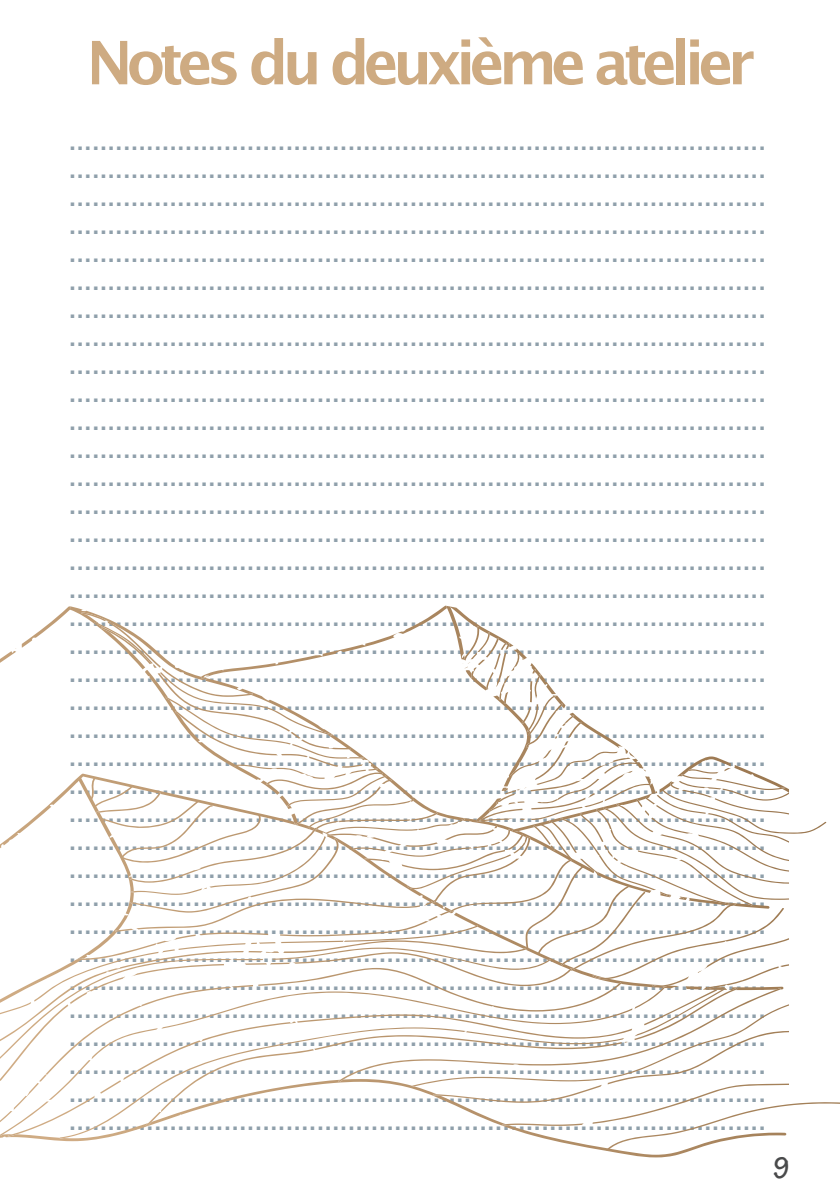
<style>
.page{position:relative;width:840px;height:1191px;background:#fff}
.page>*{position:absolute;margin:0;border:0;box-sizing:border-box;transform-origin:0 0}
.t1{font:700 60px "Lucida Grande";letter-spacing:-.1em;color:#ceab82}
.t2{font:700 condensed 32px "Tekton Pro";color:#494a4b}
.t3{font:28px/28px "Lucida Grande";color:rgb(42 74 95/.53);text-align:justify}
</style>
<div class="page">
<img style="left:381px;top:794px;width:388px;height:114px">
<img style="left:512px;top:756px;width:244px;height:76px">
<img style="left:233px;top:663px;width:422px;height:131px">
<img style="left:446px;top:606px;width:84px;height:216px">
<img style="left:333px;top:647px;width:18px;height:49px">
<img style="left:81px;top:612px;width:33px;height:12px">
<img style="left:218px;top:711px;width:155px;height:56px">
<img style="left:266px;top:772px;width:116px;height:17px">
<img style="left:295px;top:779px;width:96px;height:45px">
<img style="left:328px;top:825px;width:169px;height:21px">
<img style="left:316px;top:812px;width:121px;height:18px">
<img style="left:364px;top:834px;width:159px;height:36px">
<img style="left:434px;top:837px;width:96px;height:65px">
<img style="left:449px;top:859px;width:100px;height:53px">
<img style="left:525px;top:865px;width:35px;height:82px">
<img style="left:537px;top:886px;width:24px;height:61px">
<img style="left:561px;top:899px;width:18px;height:39px">
<img style="left:570px;top:904px;width:163px;height:64px">
<img style="left:592px;top:908px;width:191px;height:68px">
<img style="left:651px;top:938px;width:137px;height:49px">
<img style="left:706px;top:964px;width:82px;height:24px">
<img style="left:463px;top:626px;width:16px;height:34px">
<img style="left:471px;top:638px;width:27px;height:40px">
<img style="left:506px;top:643px;width:3px;height:10px">
<img style="left:504px;top:658px;width:20px;height:46px">
<img style="left:521px;top:669px;width:14px;height:46px">
<img style="left:556px;top:703px;width:6px;height:12px">
<img style="left:503px;top:722px;width:78px;height:35px">
<img style="left:479px;top:771px;width:10px;height:50px">
<img style="left:0;top:968px;width:621px;height:179px">
<img style="left:118px;top:898px;width:317px;height:27px">
<img style="left:130px;top:838px;width:208px;height:74px">
<img style="left:129px;top:828px;width:187px;height:54px">
<img style="left:121px;top:815px;width:139px;height:47px">
<img style="left:90px;top:777px;width:6px;height:23px">
<img style="left:95px;top:786px;width:37px;height:20px">
<img style="left:101px;top:801px;width:97px;height:27px">
<img style="left:121px;top:805px;width:92px;height:53px">
<img style="left:96px;top:792px;width:64px;height:21px">
<img style="left:606px;top:1102px;width:233px;height:48px">
<img style="left:539px;top:824px;width:10px;height:36px">
<img style="left:533px;top:825px;width:16px;height:25px">
<img style="left:549px;top:821px;width:11px;height:53px">
<img style="left:560px;top:821px;width:19px;height:78px">
<img style="left:579px;top:821px;width:16px;height:84px">
<img style="left:595px;top:821px;width:157px;height:85px">
<img style="left:602px;top:821px;width:186px;height:79px">
<img style="left:616px;top:821px;width:172px;height:62px">
<img style="left:636px;top:821px;width:152px;height:50px">
<img style="left:645px;top:797px;width:143px;height:64px">
<img style="left:656px;top:795px;width:132px;height:47px">
<img style="left:661px;top:789px;width:164px;height:44px">
<img style="left:670px;top:782px;width:118px;height:32px">
<img style="left:678px;top:781px;width:110px;height:19px">
<img style="left:680px;top:774px;width:104px;height:16px">
<img style="left:688px;top:768px;width:42px;height:5px">
<img style="left:60px;top:988px;width:665px;height:150px">
<img style="left:0;top:947px;width:550px;height:160px">
<img style="left:0;top:925px;width:478px;height:121px">
<img style="left:131px;top:833px;width:196px;height:62px">
<img style="left:410px;top:1004px;width:378px;height:83px">
<img style="left:466px;top:632px;width:23px;height:35px">
<img style="left:499px;top:653px;width:20px;height:46px">
<img style="left:486px;top:643px;width:20px;height:47px">
<img style="left:526px;top:674px;width:14px;height:41px">
<img style="left:527px;top:695px;width:29px;height:20px">
<img style="left:510px;top:715px;width:64px;height:36px">
<img style="left:505px;top:751px;width:112px;height:11px">
<img style="left:489px;top:762px;width:148px;height:22px">
<img style="left:480px;top:784px;width:170px;height:37px">
<img style="left:191px;top:696px;width:172px;height:62px">
<img style="left:94px;top:622px;width:239px;height:114px">
<img style="left:234px;top:764px;width:143px;height:15px">
<img style="left:287px;top:775px;width:99px;height:31px">
<img style="left:307px;top:799px;width:107px;height:30px">
<img style="left:325px;top:818px;width:139px;height:16px">
<img style="left:351px;top:829px;width:158px;height:27px">
<img style="left:406px;top:836px;width:121px;height:53px">
<h1 class="t1" style="left:86px;top:37px;width:669px">Notes du deuxième atelier</h1>
<p class="t3" style="left:68px;top:127px;width:699px">.......................................................................................... .......................................................................................... .......................................................................................... .......................................................................................... .......................................................................................... .......................................................................................... .......................................................................................... .......................................................................................... .......................................................................................... .......................................................................................... .......................................................................................... .......................................................................................... .......................................................................................... .......................................................................................... .......................................................................................... .......................................................................................... .......................................................................................... .......................................................................................... .......................................................................................... .......................................................................................... .......................................................................................... .......................................................................................... .......................................................................................... .......................................................................................... .......................................................................................... .......................................................................................... .......................................................................................... .......................................................................................... .......................................................................................... .......................................................................................... .......................................................................................... .......................................................................................... .......................................................................................... .......................................................................................... .......................................................................................... ..........................................................................................</p>
<p class="t2" style="left:772px;top:1156px;width:18px">9</p>
</div>
